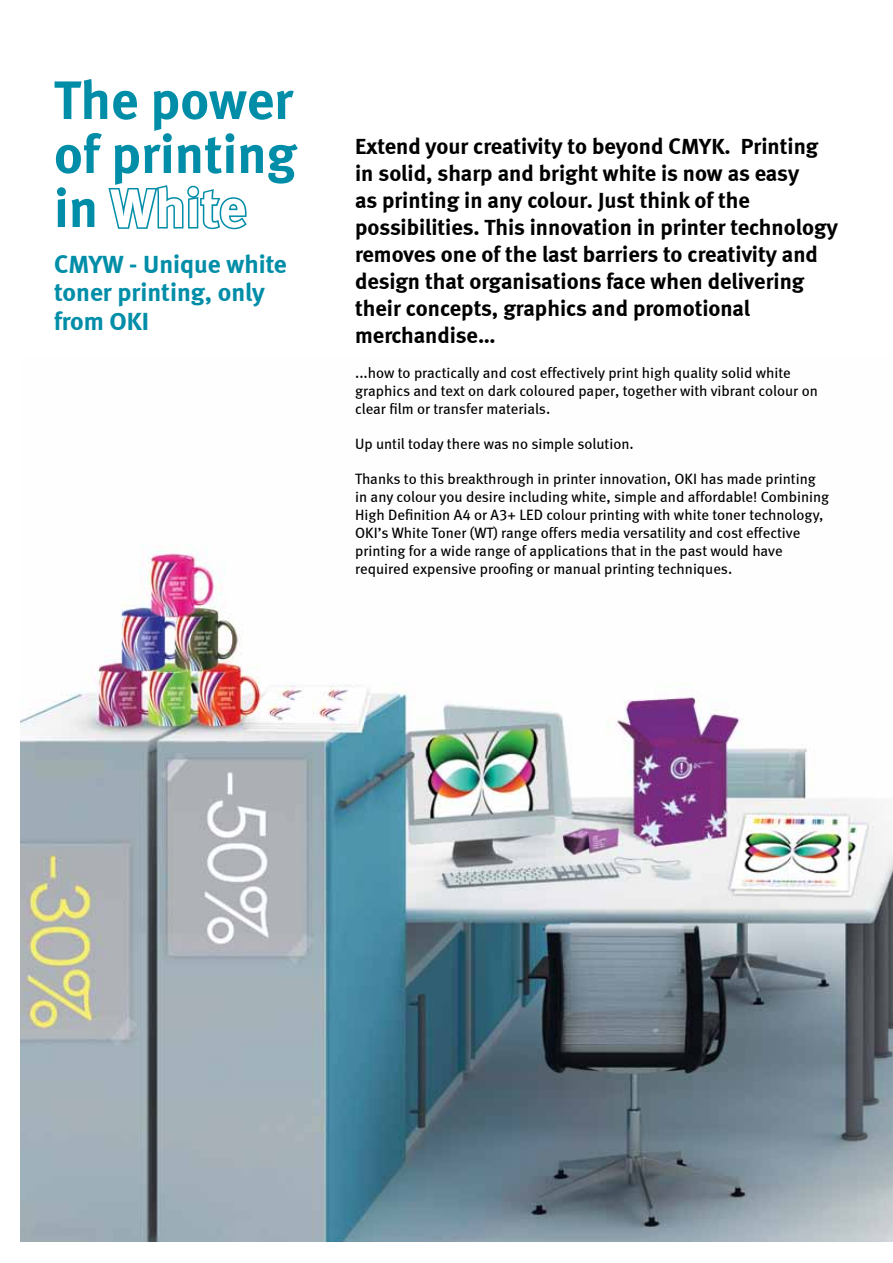
<style>
.page{position:relative;width:893px;height:1263px;background:#fff}
.page>*{position:absolute;margin:0;border:0;box-sizing:border-box;transform-origin:0 0}
.t1{font:54px/54px "Meta Bold LF";color:#008da8;text-align:justify}
.t2{font:25.5px/28.5px "Meta Bold LF";color:#008da8}
.t3{font:22.5px/27px "Meta Bold LF";color:#000}
.t4{font:15px/18px "Meta Book LF";color:#000}
.s1{color:#fff}
</style>
<div class="page">
<img style="left:20px;top:549px;width:873px;height:693px">
<svg style="left:108px;top:185px;width:139px;height:45px"></svg>
<h1 class="t1" style="left:54px;top:73px;width:244px">The power of printing in <span class="s1">White</span></h1>
<h2 class="t2" style="left:54px;top:249px;width:234px">CMYW - Unique white toner printing, only from OKI</h2>
<p class="t3" style="left:355px;top:132px;width:484px">Extend your creativity to beyond CMYK. Printing in solid, sharp and bright white is now as easy<br>as printing in any colour. Just think of the possibilities. This innovation in printer technology removes one of the last barriers to creativity and design that organisations face when delivering their concepts, graphics and promotional merchandise…</p>
<p class="t4" style="left:355px;top:363px;width:464px">...how to practically and cost effectively print high quality solid white graphics and text on dark coloured paper, together with vibrant colour on clear film or transfer materials.</p>
<p class="t4" style="left:355px;top:434px;width:280px">Up until today there was no simple solution.</p>
<p class="t4" style="left:355px;top:469px;width:476px">Thanks to this breakthrough in printer innovation, OKI has made printing in any colour you desire including white, simple and affordable! Combining High Definition A4 or A3+ LED colour printing with white toner technology, OKI’s White Toner (WT) range offers media versatility and cost effective printing for a wide range of applications that in the past would have required expensive proofing or manual printing techniques.</p>
</div>
